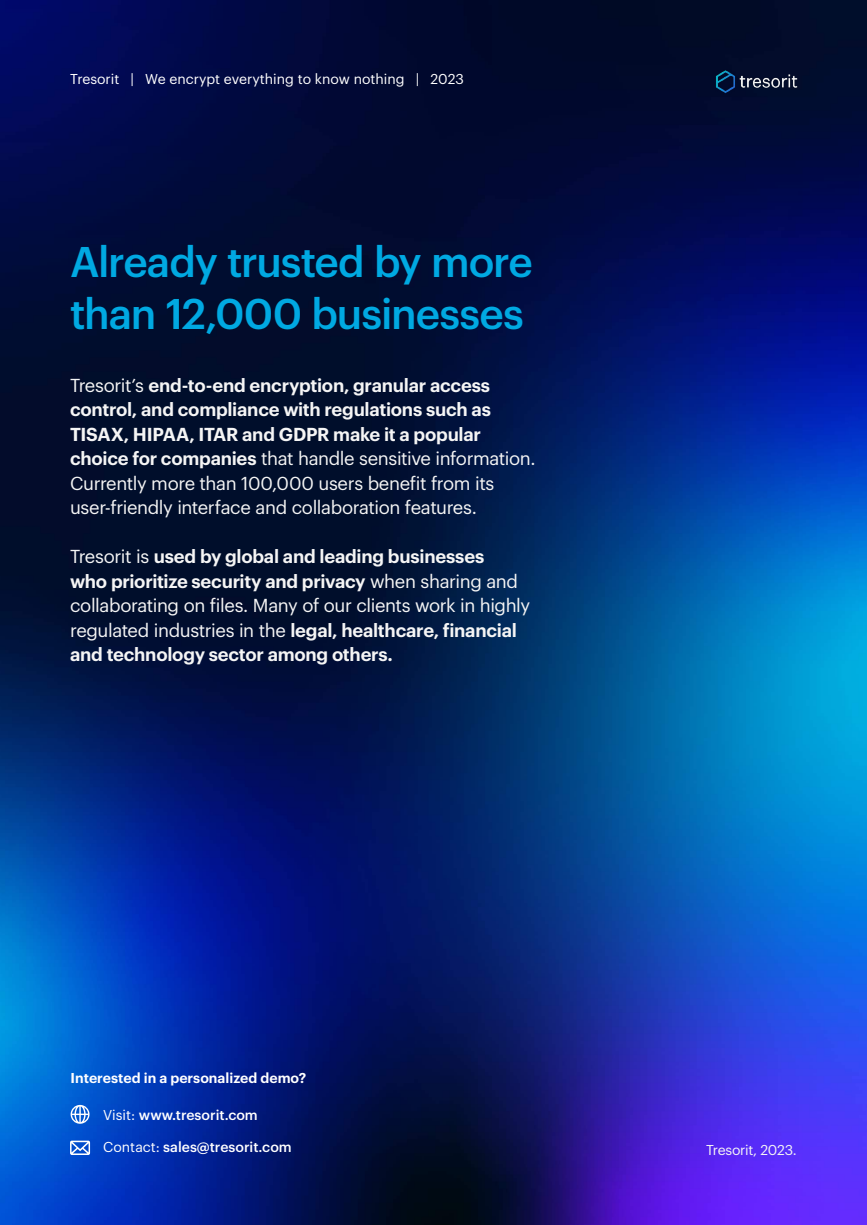
<style>
.page{position:relative;width:867px;height:1225px;background:#fff}
.page>*{position:absolute;margin:0;border:0;box-sizing:border-box;transform-origin:0 0}
.t1{font:500 42px/52.5px "Graphik";letter-spacing:-.025em;color:#00a9e2}
.t2{font:600 18.38px/24.5px "Graphik";letter-spacing:-.015em;color:#f5f5f5}
.t3{font:500 14px "Graphik";color:#fff}
.t4{font:14px "Graphik";color:#fff}
.t5{font:600 14px "Graphik";color:#fff}
.t6{font:14px "Graphik";letter-spacing:-.025em;color:#f5f5f5}
.s1{font-weight:400}
</style>
<div class="page">
<img style="left:0;top:0;width:866px;height:1225px">
<img style="left:715px;top:67px;width:82px;height:28px">
<svg style="left:70px;top:1141px;width:20px;height:14px"></svg>
<svg style="left:71px;top:1105px;width:18px;height:19px"></svg>
<p class="t4" style="left:70px;top:68px;width:395px">Tresorit | We encrypt everything to know nothing | 2023</p>
<h1 class="t1" style="left:70px;top:231px;width:464px">Already trusted by more than 12,000 businesses</h1>
<p class="t2" style="left:70px;top:371px;width:467px"><span class="s1">Tresorit’s</span> end-to-end encryption, granular access control, and compliance with regulations such as TISAX, HIPAA, ITAR and GDPR make it a popular choice for companies <span class="s1">that handle sensitive information.<br>Currently more than 100,000 users benefit from its user-friendly interface and collaboration features.</span></p>
<p class="t2" style="left:70px;top:543px;width:461px"><span class="s1">Tresorit is</span> used by global and leading businesses<br>who prioritize security and privacy <span class="s1">when sharing and collaborating on files. Many of our clients work in highly regulated industries in the</span> legal, healthcare, financial and technology sector among others.</p>
<p class="t5" style="left:71px;top:1067px;width:237px">Interested in a personalized demo?</p>
<p class="t3" style="left:103px;top:1104px;width:156px"><span class="s1">Visit:</span> www.tresorit.com</p>
<p class="t3" style="left:103px;top:1136px;width:190px"><span class="s1">Contact:</span> sales@tresorit.com</p>
<p class="t6" style="left:706px;top:1139px;width:92px">Tresorit, 2023.</p>
</div>
